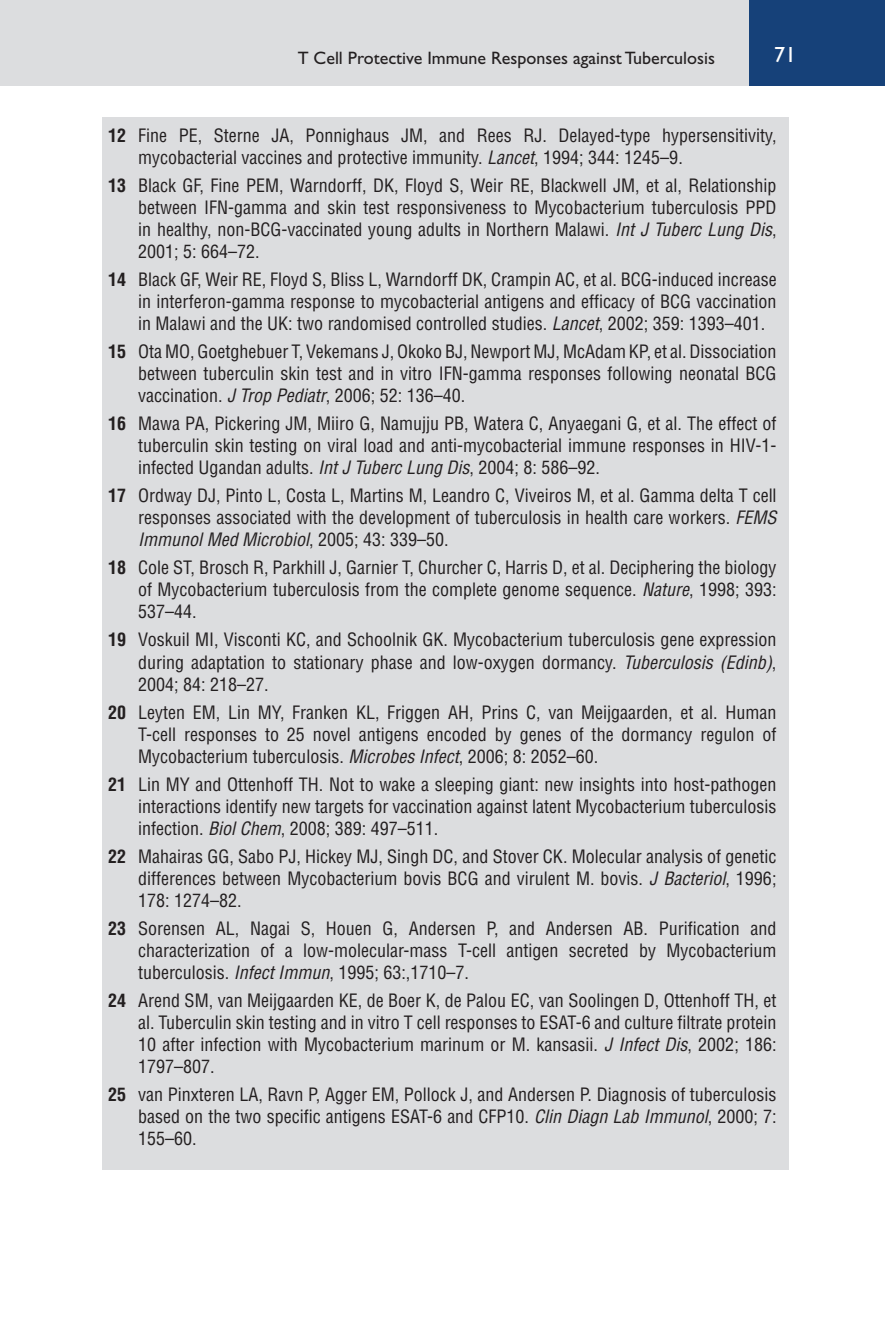
<style>
.page{position:relative;width:885px;height:1327px;background:#fff}
.page>*{position:absolute;margin:0;border:0;box-sizing:border-box;transform-origin:0 0}
.t1{font:22px "Gill Sans Std";color:#fff}
.t2{font:condensed 18px/22px "Helvetica LT Std";color:#231f20;text-align:justify}
.t3{font:18px "Gill Sans Std";color:#231f20}
.s1{font-weight:700}
.s2{font-style:italic}
</style>
<div class="page">
<div style="left:0;top:0;width:750px;height:86px;background:#dcdddf"></div>
<div style="left:748px;top:0;width:136px;height:86px;background:#164179"></div>
<div style="left:102px;top:117px;width:686px;height:1053px;background:#dcdddf"></div>
<p class="t3" style="left:298px;top:52px;width:418px">T Cell Protective Immune Responses against Tuberculosis</p>
<p class="t1" style="left:774px;top:47px;width:23px">71</p>
<p class="t2" style="left:138px;top:126px;width:640px;text-indent:-30px"><span class="s1">12</span> Fine PE, Sterne JA, Ponnighaus JM, and Rees RJ. Delayed-type hypersensitivity, mycobacterial vaccines and protective immunity. <span class="s2">Lancet</span>, 1994; 344: 1245–9.</p>
<p class="t2" style="left:138px;top:176px;width:640px;text-indent:-30px"><span class="s1">13</span> Black GF, Fine PEM, Warndorff, DK, Floyd S, Weir RE, Blackwell JM, et al, Relationship between IFN-gamma and skin test responsiveness to Mycobacterium tuberculosis PPD in healthy, non-BCG-vaccinated young adults in Northern Malawi. <span class="s2">Int J Tuberc Lung Dis</span>, 2001; 5: 664–72.</p>
<p class="t2" style="left:138px;top:270px;width:640px;text-indent:-30px"><span class="s1">14</span> Black GF, Weir RE, Floyd S, Bliss L, Warndorff DK, Crampin AC, et al. BCG-induced increase in interferon-gamma response to mycobacterial antigens and efficacy of BCG vaccination in Malawi and the UK: two randomised controlled studies. <span class="s2">Lancet</span>, 2002; 359: 1393–401.</p>
<p class="t2" style="left:138px;top:342px;width:639px;text-indent:-30px"><span class="s1">15</span> Ota MO, Goetghebuer T, Vekemans J, Okoko BJ, Newport MJ, McAdam KP, et al. Dissociation between tuberculin skin test and in vitro IFN-gamma responses following neonatal BCG vaccination. <span class="s2">J Trop Pediatr</span>, 2006; 52: 136–40.</p>
<p class="t2" style="left:138px;top:414px;width:640px;text-indent:-30px"><span class="s1">16</span> Mawa PA, Pickering JM, Miiro G, Namujju PB, Watera C, Anyaegani G, et al. The effect of tuberculin skin testing on viral load and anti-mycobacterial immune responses in HIV-1- infected Ugandan adults. <span class="s2">Int J Tuberc Lung Dis</span>, 2004; 8: 586–92.</p>
<p class="t2" style="left:138px;top:486px;width:640px;text-indent:-30px"><span class="s1">17</span> Ordway DJ, Pinto L, Costa L, Martins M, Leandro C, Viveiros M, et al. Gamma delta T cell responses associated with the development of tuberculosis in health care workers. <span class="s2">FEMS Immunol Med Microbiol</span>, 2005; 43: 339–50.</p>
<p class="t2" style="left:138px;top:558px;width:639px;text-indent:-30px"><span class="s1">18</span> Cole ST, Brosch R, Parkhill J, Garnier T, Churcher C, Harris D, et al. Deciphering the biology of Mycobacterium tuberculosis from the complete genome sequence. <span class="s2">Nature</span>, 1998; 393:<br>537–44.</p>
<p class="t2" style="left:138px;top:630px;width:640px;text-indent:-30px"><span class="s1">19</span> Voskuil MI, Visconti KC, and Schoolnik GK. Mycobacterium tuberculosis gene expression during adaptation to stationary phase and low-oxygen dormancy. <span class="s2">Tuberculosis (Edinb)</span>, 2004; 84: 218–27.</p>
<p class="t2" style="left:138px;top:702px;width:639px;text-indent:-30px"><span class="s1">20</span> Leyten EM, Lin MY, Franken KL, Friggen AH, Prins C, van Meijgaarden, et al. Human T-cell responses to 25 novel antigens encoded by genes of the dormancy regulon of Mycobacterium tuberculosis. <span class="s2">Microbes Infect</span>, 2006; 8: 2052–60.</p>
<p class="t2" style="left:138px;top:774px;width:640px;text-indent:-30px"><span class="s1">21</span> Lin MY and Ottenhoff TH. Not to wake a sleeping giant: new insights into host-pathogen interactions identify new targets for vaccination against latent Mycobacterium tuberculosis infection. <span class="s2">Biol Chem</span>, 2008; 389: 497–511.</p>
<p class="t2" style="left:138px;top:846px;width:640px;text-indent:-30px"><span class="s1">22</span> Mahairas GG, Sabo PJ, Hickey MJ, Singh DC, and Stover CK. Molecular analysis of genetic differences between Mycobacterium bovis BCG and virulent M. bovis. <span class="s2">J Bacteriol</span>, 1996; 178: 1274–82.</p>
<p class="t2" style="left:138px;top:918px;width:640px;text-indent:-30px"><span class="s1">23</span> Sorensen AL, Nagai S, Houen G, Andersen P, and Andersen AB. Purification and characterization of a low-molecular-mass T-cell antigen secreted by Mycobacterium tuberculosis. <span class="s2">Infect Immun</span>, 1995; 63:,1710–7.</p>
<p class="t2" style="left:138px;top:990px;width:640px;text-indent:-30px"><span class="s1">24</span> Arend SM, van Meijgaarden KE, de Boer K, de Palou EC, van Soolingen D, Ottenhoff TH, et al. Tuberculin skin testing and in vitro T cell responses to ESAT-6 and culture filtrate protein 10 after infection with Mycobacterium marinum or M. kansasii. <span class="s2">J Infect Dis</span>, 2002; 186:<br>1797–807.</p>
<p class="t2" style="left:138px;top:1084px;width:640px;text-indent:-30px"><span class="s1">25</span> van Pinxteren LA, Ravn P, Agger EM, Pollock J, and Andersen P. Diagnosis of tuberculosis based on the two specific antigens ESAT-6 and CFP10. <span class="s2">Clin Diagn Lab Immunol</span>, 2000; 7:<br>155–60.</p>
</div>
